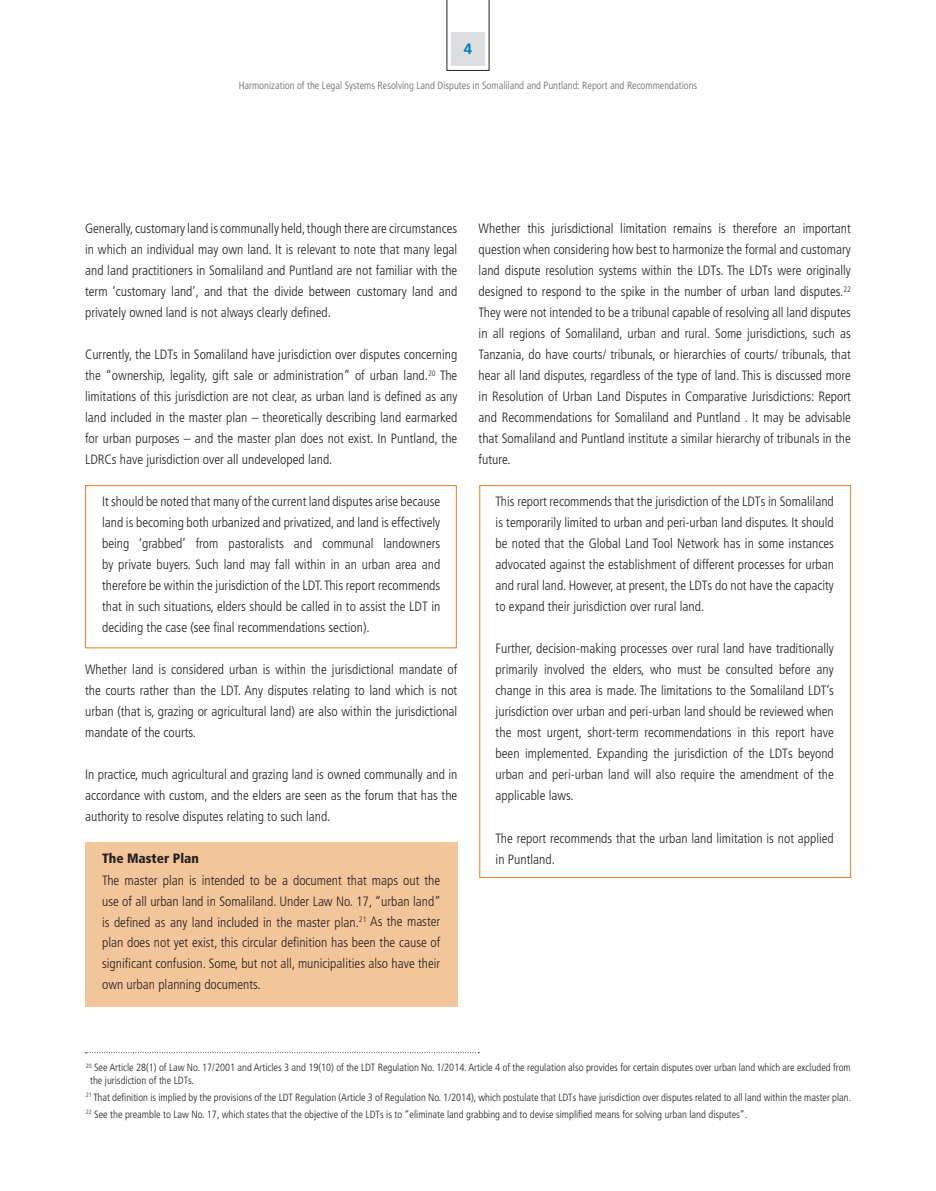
<style>
.page{position:relative;width:936px;height:1191px;background:#fff}
.page>*{position:absolute;margin:0;border:0;box-sizing:border-box;transform-origin:0 0}
.t1{font:700 15px "Frutiger LT Std";color:#0082c0}
.t2{font:300 condensed 13.5px/21px "Frutiger LT Std";color:#231f20;text-align:justify}
.t3{font:900 condensed 13.5px "Frutiger LT Std";color:#231f20}
.t4{font:300 condensed 10.5px/12.6px "Frutiger LT Std";color:#231f20}
.t5{font:300 condensed 10.5px "Frutiger LT Std";color:#636366}
</style>
<div class="page">
<svg style="left:446px;top:0;width:43px;height:71px"></svg>
<div style="left:451px;top:32px;width:34px;height:34px;background:#dddee0"></div>
<div style="left:85px;top:842px;width:372px;height:164px;background:#f3c59a"></div>
<svg style="left:85px;top:1052px;width:394px;height:1px"></svg>
<div style="left:85px;top:485px;width:371px;height:163px;border:1px solid #e17e25"></div>
<div style="left:479px;top:485px;width:371px;height:392px;border:1px solid #e17e25"></div>
<p class="t1" style="left:464px;top:40px;width:10px">4</p>
<p class="t5" style="left:239px;top:79px;width:460px">Harmonization of the Legal Systems Resolving Land Disputes in Somaliland and Puntland: Report and Recommendations</p>
<p class="t2" style="left:85px;top:218px;width:374px">Generally, customary land is communally held, though there are circumstances in which an individual may own land. It is relevant to note that many legal and land practitioners in Somaliland and Puntland are not familiar with the term ‘customary land’, and that the divide between customary land and privately owned land is not always clearly defined.</p>
<p class="t2" style="left:85px;top:344px;width:374px">Currently, the LDTs in Somaliland have jurisdiction over disputes concerning the “ownership, legality, gift sale or administration” of urban land.<sup>20</sup> The limitations of this jurisdiction are not clear, as urban land is defined as any land included in the master plan – theoretically describing land earmarked for urban purposes – and the master plan does not exist. In Puntland, the LDRCs have jurisdiction over all undeveloped land.</p>
<p class="t2" style="left:102px;top:491px;width:340px">It should be noted that many of the current land disputes arise because land is becoming both urbanized and privatized, and land is effectively being ‘grabbed’ from pastoralists and communal landowners by private buyers. Such land may fall within in an urban area and therefore be within the jurisdiction of the LDT. This report recommends that in such situations, elders should be called in to assist the LDT in deciding the case (see final recommendations section).</p>
<p class="t2" style="left:85px;top:659px;width:374px">Whether land is considered urban is within the jurisdictional mandate of the courts rather than the LDT. Any disputes relating to land which is not urban (that is, grazing or agricultural land) are also within the jurisdictional mandate of the courts.</p>
<p class="t2" style="left:85px;top:764px;width:374px">In practice, much agricultural and grazing land is owned communally and in accordance with custom, and the elders are seen as the forum that has the authority to resolve disputes relating to such land.</p>
<p class="t3" style="left:102px;top:850px;width:98px">The Master Plan</p>
<p class="t2" style="left:102px;top:869px;width:340px">The master plan is intended to be a document that maps out the use of all urban land in Somaliland. Under Law No. 17, “urban land” is defined as any land included in the master plan.<sup>21</sup> As the master plan does not yet exist, this circular definition has been the cause of significant confusion. Some, but not all, municipalities also have their own urban planning documents.</p>
<p class="t2" style="left:478px;top:218px;width:374px">Whether this jurisdictional limitation remains is therefore an important question when considering how best to harmonize the formal and customary land dispute resolution systems within the LDTs. The LDTs were originally designed to respond to the spike in the number of urban land disputes.<sup>22<br></sup>They were not intended to be a tribunal capable of resolving all land disputes in all regions of Somaliland, urban and rural. Some jurisdictions, such as Tanzania, do have courts/ tribunals, or hierarchies of courts/ tribunals, that hear all land disputes, regardless of the type of land. This is discussed more in Resolution of Urban Land Disputes in Comparative Jurisdictions: Report and Recommendations for Somaliland and Puntland . It may be advisable that Somaliland and Puntland institute a similar hierarchy of tribunals in the future.</p>
<p class="t2" style="left:495px;top:491px;width:340px">This report recommends that the jurisdiction of the LDTs in Somaliland is temporarily limited to urban and peri-urban land disputes. It should be noted that the Global Land Tool Network has in some instances advocated against the establishment of different processes for urban and rural land. However, at present, the LDTs do not have the capacity to expand their jurisdiction over rural land.</p>
<p class="t2" style="left:495px;top:638px;width:340px">Further, decision-making processes over rural land have traditionally primarily involved the elders, who must be consulted before any change in this area is made. The limitations to the Somaliland LDT’s jurisdiction over urban and peri-urban land should be reviewed when the most urgent, short-term recommendations in this report have been implemented. Expanding the jurisdiction of the LDTs beyond urban and peri-urban land will also require the amendment of the applicable laws.</p>
<p class="t2" style="left:495px;top:827px;width:340px">The report recommends that the urban land limitation is not applied in Puntland.</p>
<p class="t4" style="left:90px;top:1061px;width:762px;text-indent:-4px"><sup>20</sup> See Article 28(1) of Law No. 17/2001 and Articles 3 and 19(10) of the LDT Regulation No. 1/2014. Article 4 of the regulation also provides for certain disputes over urban land which are excluded from the jurisdiction of the LDTs.</p>
<p class="t4" style="left:86px;top:1088px;width:766px;line-height:16.8px"><sup>21</sup> That definition is implied by the provisions of the LDT Regulation (Article 3 of Regulation No. 1/2014), which postulate that LDTs have jurisdiction over disputes related to all land within the master plan.<br><sup>22</sup> See the preamble to Law No. 17, which states that the objective of the LDTs is to “eliminate land grabbing and to devise simplified means for solving urban land disputes”.</p>
</div>
